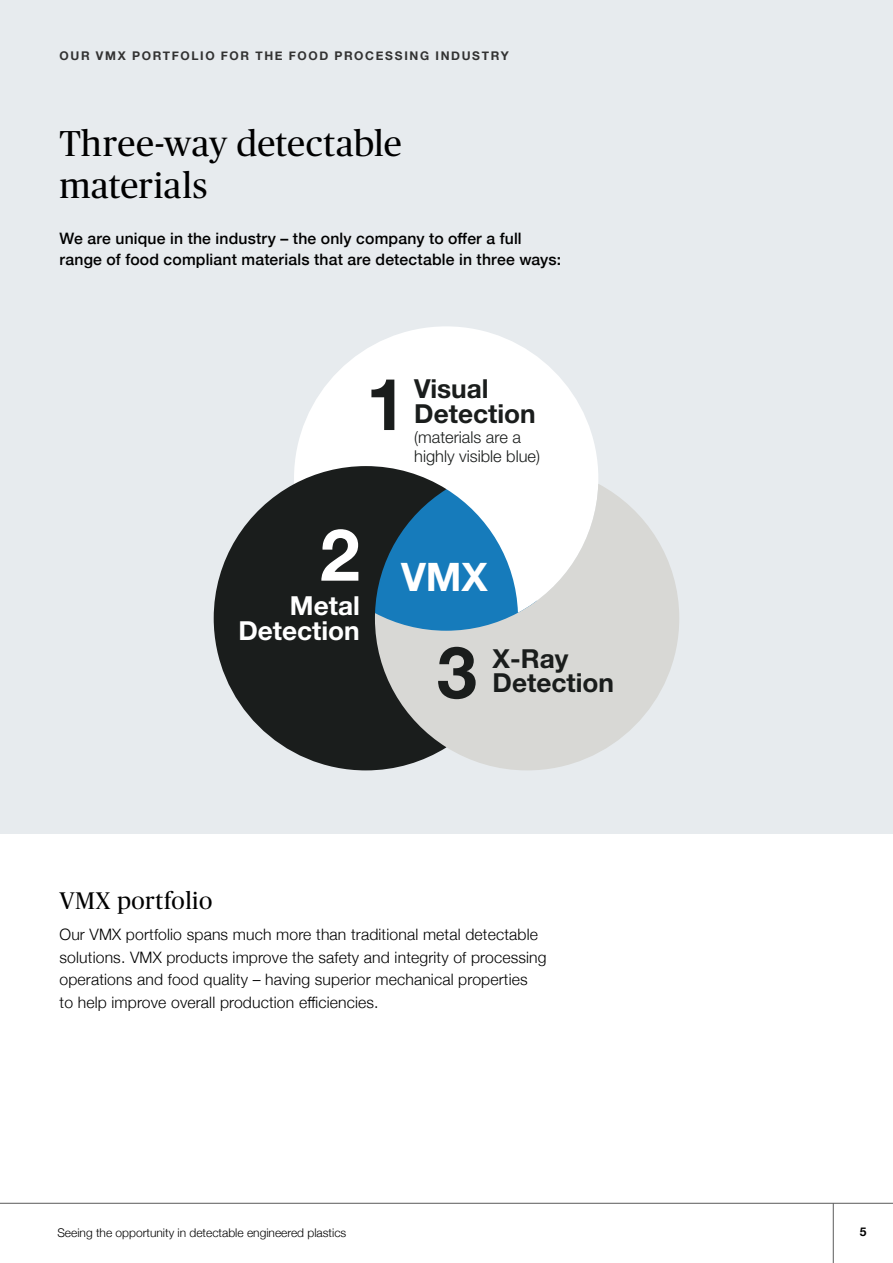
<style>
.page{position:relative;width:893px;height:1263px;background:#fff}
.page>*{position:absolute;margin:0;border:0;box-sizing:border-box;transform-origin:0 0}
.t1{font:700 72px "Helvetica Neue";color:#1a1d1c}
.t2{font:700 72px "Helvetica Neue";color:#fff}
.t3{font:700 39.3px "Helvetica Neue";color:#fff}
.t4{font:36px/42px "Publico";letter-spacing:.01em;color:#000}
.t5{font:700 26.25px/24.6px "Helvetica Neue";color:#1a1d1c}
.t6{font:700 26.25px/24.6px "Helvetica Neue";color:#fff;text-align:right}
.t7{font:24px "Publico";letter-spacing:.02em;color:#000}
.t8{font:300 16.35px/19.6px "Helvetica Neue";color:#1a1d1c}
.t9{font:300 15.75px/22.5px "Helvetica Neue";letter-spacing:.01em;color:#000}
.t10{font:500 15.75px/21px "Helvetica Neue";letter-spacing:.01em;color:#000}
.t11{font:300 12px "Helvetica Neue";color:#000}
.t12{font:700 12px "Helvetica Neue";letter-spacing:.135em;color:#323232}
.t13{font:700 12px "Helvetica Neue";color:#000}
</style>
<div class="page">
<div style="left:0;top:0;width:893px;height:833px;background:#e7ebee"></div>
<hr style="left:0;top:1203px;width:893px;height:1px;background:#5a5a5a">
<hr style="left:833px;top:1203px;width:1px;height:60px;background:#5a5a5a">
<svg style="left:295px;top:326px;width:303px;height:158px;fill:#fff"></svg>
<svg style="left:214px;top:466px;width:232px;height:304px;fill:#1a1d1c"></svg>
<svg style="left:375px;top:484px;width:304px;height:286px;background:#b0c1ca"></svg>
<p class="t12" style="left:60px;top:46px;width:451px">OUR VMX PORTFOLIO FOR THE FOOD PROCESSING INDUSTRY</p>
<h3 class="t4" style="left:60px;top:123px;width:344px">Three-way detectable materials</h3>
<p class="t10" style="left:60px;top:227px;width:503px">We are unique in the industry – the only company to offer a full range of food compliant materials that are detectable in three ways:</p>
<h1 class="t1" style="left:366px;top:348px;width:42px">1</h1>
<h3 class="t5" style="left:414px;top:377px;width:123px">Visual<br>Detection</h3>
<p class="t8" style="left:414px;top:426px;width:127px">(materials are a highly visible blue)</p>
<h1 class="t2" style="left:320px;top:498px;width:42px">2</h1>
<h3 class="t6" style="left:238px;top:594px;width:123px">Metal<br>Detection</h3>
<h2 class="t3" style="left:401px;top:547px;width:88px">VMX</h2>
<h1 class="t1" style="left:437px;top:616px;width:42px">3</h1>
<h3 class="t5" style="left:493px;top:646px;width:123px">X-Ray<br>Detection</h3>
<h3 class="t7" style="left:60px;top:887px;width:154px">VMX portfolio</h3>
<p class="t9" style="left:60px;top:922px;width:489px">Our VMX portfolio spans much more than traditional metal detectable solutions. VMX products improve the safety and integrity of processing operations and food quality – having superior mechanical properties<br>to help improve overall production efficiencies.</p>
<p class="t11" style="left:57px;top:1223px;width:290px">Seeing the opportunity in detectable engineered plastics</p>
<p class="t13" style="left:860px;top:1223px;width:8px">5</p>
</div>
